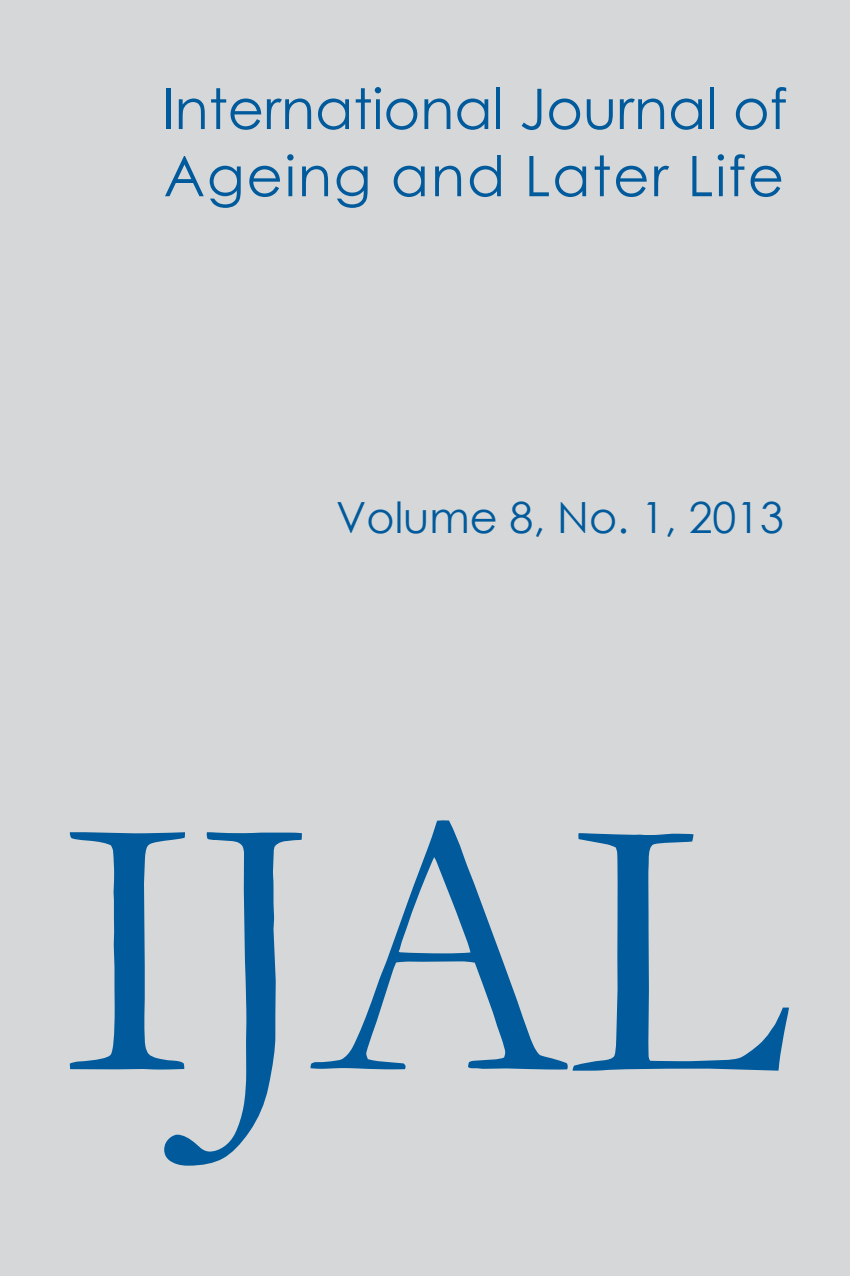
<style>
.page{position:relative;width:850px;height:1276px;background:#d5d7d8}
.page>*{position:absolute;margin:0;border:0;box-sizing:border-box;transform-origin:0 0}
.t1{font:380px "Garamond";color:#005a9c}
.t2{font:56px/67.2px "Century Gothic";color:#005a9c}
.t3{font:43px "Century Gothic";color:#005a9c}
</style>
<div class="page">
<p class="t2" style="left:162px;top:74px;width:627px">International Journal of<br>Ageing and Later Life</p>
<p class="t3" style="left:336px;top:488px;width:449px">Volume 8, No. 1, 2013</p>
<h1 class="t1" style="left:62px;top:742px;width:728px">IJAL</h1>
</div>
